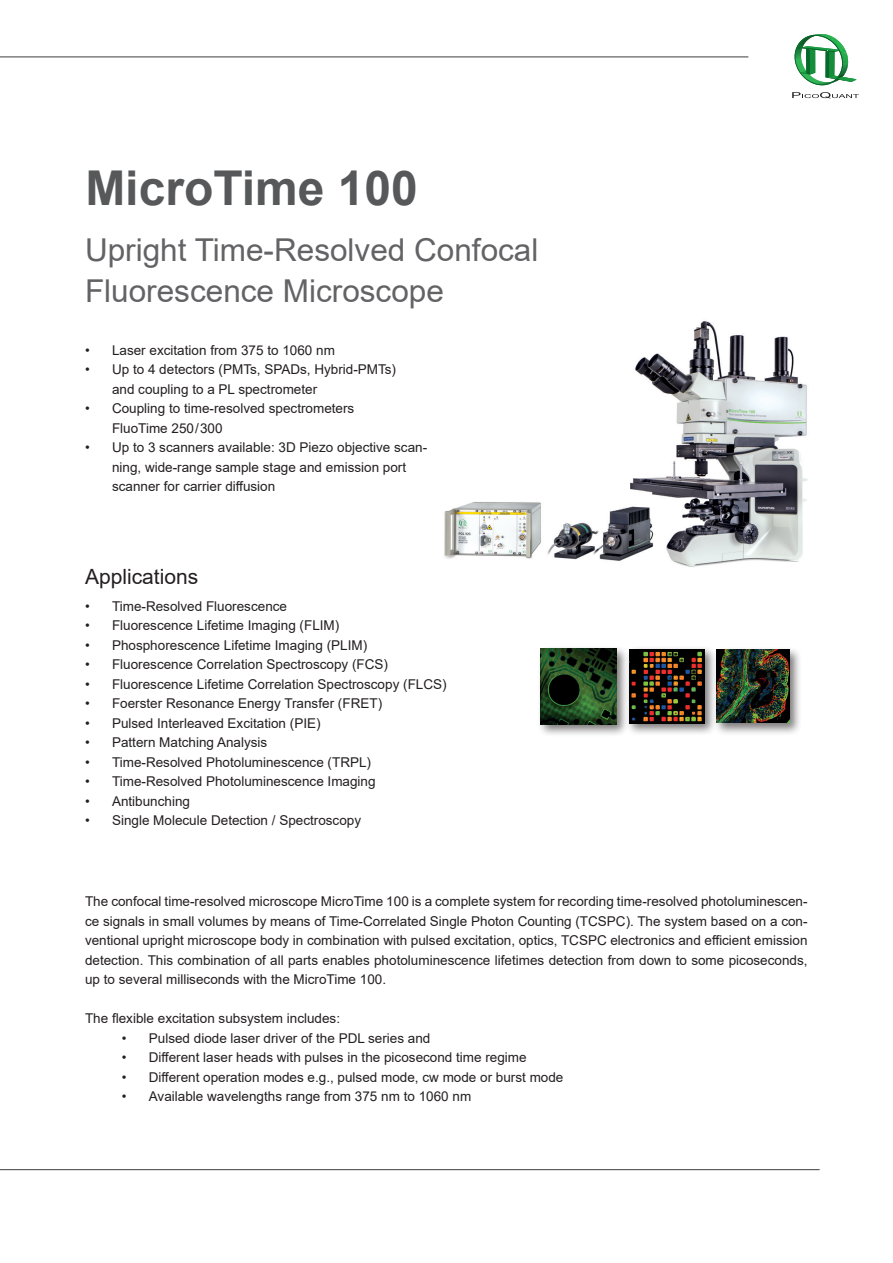
<style>
.page{position:relative;width:893px;height:1263px;background:#fff}
.page>*{position:absolute;margin:0;border:0;box-sizing:border-box;transform-origin:0 0}
.t1{font:700 48px "Arial";color:#57585a}
.t2{font:31.5px/40.5px "Arial";color:#636366}
.t3{font:21px "Arial";color:#231f20}
.t4{font:13.5px/19.5px "Arial";color:#231f20}
</style>
<div class="page">
<svg style="left:795px;top:34px;width:61px;height:51px"></svg>
<svg style="left:792px;top:92px;width:67px;height:6px"></svg>
<hr style="left:0;top:57px;width:748px;height:1px;background:#3e3e3f">
<hr style="left:0;top:1169px;width:820px;height:1px;background:#3e3e3f">
<div style="left:713px;top:646px;width:90px;height:90px;background:#231f20;opacity:.6"></div>
<img style="left:717px;top:650px;width:73px;height:73px">
<div style="left:626px;top:645px;width:91px;height:91px;background:#231f20;opacity:.6"></div>
<img style="left:629px;top:649px;width:75px;height:75px">
<div style="left:537px;top:645px;width:92px;height:92px;background:#231f20;opacity:.6"></div>
<img style="left:541px;top:648px;width:76px;height:76px">
<img style="left:444px;top:321px;width:364px;height:246px">
<h1 class="t1" style="left:85px;top:154px;width:334px">MicroTime 100</h1>
<h2 class="t2" style="left:85px;top:230px;width:455px">Upright Time-Resolved Confocal<br>Fluorescence Microscope</h2>
<p class="t4" style="left:85px;top:340px;width:251px">• Laser excitation from 375 to 1060 nm</p>
<p class="t4" style="left:112px;top:360px;width:286px;text-indent:-27px">• Up to 4 detectors (PMTs, SPADs, Hybrid-PMTs) and coupling to a PL spectrometer</p>
<p class="t4" style="left:112px;top:399px;width:244px;text-indent:-27px">• Coupling to time-resolved spectrometers<br>FluoTime 250 / 300</p>
<p class="t4" style="left:112px;top:438px;width:317px;text-indent:-27px">• Up to 3 scanners available: 3D Piezo objective scan&shy;ning, wide-range sample stage and emission port scanner for carrier diffusion</p>
<h3 class="t3" style="left:85px;top:562px;width:115px">Applications</h3>
<p class="t4" style="left:85px;top:596px;width:204px">• Time-Resolved Fluorescence</p>
<p class="t4" style="left:85px;top:615px;width:256px">• Fluorescence Lifetime Imaging (FLIM)</p>
<p class="t4" style="left:85px;top:635px;width:284px">• Phosphorescence Lifetime Imaging (PLIM)</p>
<p class="t4" style="left:85px;top:654px;width:305px">• Fluorescence Correlation Spectroscopy (FCS)</p>
<p class="t4" style="left:85px;top:674px;width:363px">• Fluorescence Lifetime Correlation Spectroscopy (FLCS)</p>
<p class="t4" style="left:85px;top:693px;width:299px">• Foerster Resonance Energy Transfer (FRET)</p>
<p class="t4" style="left:85px;top:713px;width:237px">• Pulsed Interleaved Excitation (PIE)</p>
<p class="t4" style="left:85px;top:732px;width:184px">• Pattern Matching Analysis</p>
<p class="t4" style="left:85px;top:752px;width:288px">• Time-Resolved Photoluminescence (TRPL)</p>
<p class="t4" style="left:85px;top:771px;width:292px">• Time-Resolved Photoluminescence Imaging</p>
<p class="t4" style="left:85px;top:791px;width:107px">• Antibunching</p>
<p class="t4" style="left:85px;top:810px;width:278px">• Single Molecule Detection / Spectroscopy</p>
<p class="t4" style="left:85px;top:892px;width:724px;text-align:justify">The confocal time-resolved microscope MicroTime 100 is a complete system for recording time-resolved photoluminescen&shy;ce signals in small volumes by means of Time-Correlated Single Photon Counting (TCSPC). The system based on a con&shy;ventional upright microscope body in combination with pulsed excitation, optics, TCSPC electronics and efficient emission detection. This combination of all parts enables photoluminescence lifetimes detection from down to some picoseconds, up to several milliseconds with the MicroTime 100.</p>
<p class="t4" style="left:85px;top:1008px;width:257px">The flexible excitation subsystem includes:</p>
<p class="t4" style="left:122px;top:1028px;width:310px">• Pulsed diode laser driver of the PDL series and</p>
<p class="t4" style="left:122px;top:1047px;width:406px">• Different laser heads with pulses in the picosecond time regime</p>
<p class="t4" style="left:122px;top:1067px;width:443px">• Different operation modes e.g., pulsed mode, cw mode or burst mode</p>
<p class="t4" style="left:122px;top:1086px;width:351px">• Available wavelengths range from 375 nm to 1060 nm</p>
</div>
